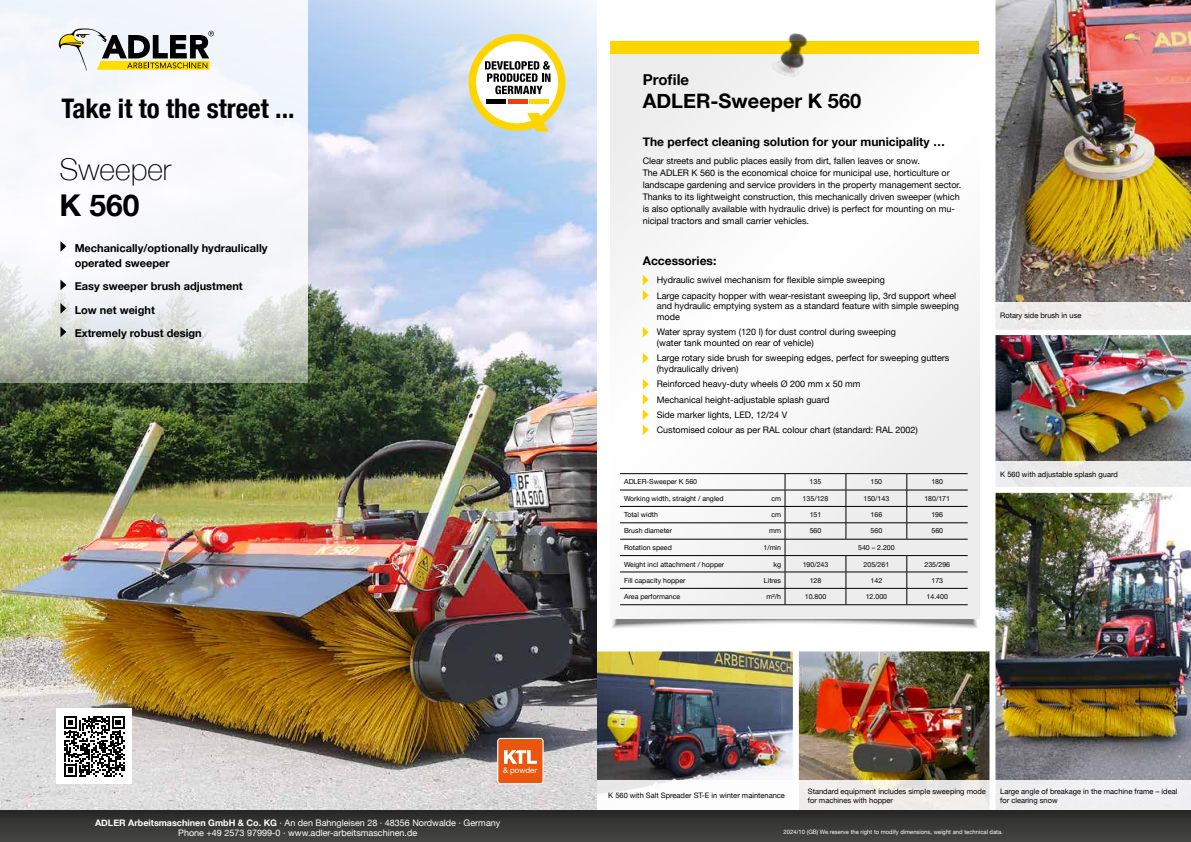
<style>
.page{position:relative;width:1191px;height:842px;background:#fff}
.page>*{position:absolute;margin:0;border:0;box-sizing:border-box;transform-origin:0 0}
.t1{font:100 30px "Helvetica Neue";color:#000}
.t2{font:700 30px "Helvetica Neue";color:#000}
.t3{font:700 condensed 27px "Helvetica Neue";color:#000}
.t4{font:700 20px "Helvetica Neue";color:#000}
.t5{font:700 15px "Helvetica Neue";color:#000}
.t6{font:700 12px "Helvetica Neue";color:#000}
.t7{font:700 11px/23.5px "Helvetica Neue";color:#000}
.t8{font:9px/12px "Helvetica Neue";color:#000}
.t9{font:9px/10px "Helvetica Neue";color:#fff;text-align:center}
.t10{font:8px "Helvetica Neue LT Std";color:#fff}
.t11{font:7.5px/9px "Helvetica Neue";color:#000}
.t12{font:7px "Helvetica Neue";color:#000}
.t13{font:6px "Helvetica Neue";color:#fff}
.s1{font-weight:700}
</style>
<div class="page">
<img style="left:799px;top:652px;width:190px;height:128px">
<div style="left:791px;top:645px;width:205px;height:175px;border:6px solid #fff"></div>
<img style="left:995px;top:335px;width:196px;height:126px">
<div style="left:992px;top:461px;width:199px;height:27px;background:#ebebeb"></div>
<img style="left:995px;top:0;width:196px;height:330px">
<div style="left:992px;top:302px;width:199px;height:27px;background:#ededed"></div>
<img style="left:989px;top:487px;width:202px;height:293px">
<img style="left:597px;top:652px;width:195px;height:128px">
<div style="left:590px;top:645px;width:209px;height:175px;border:6px solid #fff"></div>
<svg style="left:596px;top:780px;width:595px;height:31px;fill:#f1f0f1"></svg>
<img style="left:0;top:0;width:596px;height:811px">
<div style="left:610px;top:44px;width:369px;height:574px;background:#f9f9f9"></div>
<svg style="left:643px;top:275px;width:5px;height:26px"></svg>
<svg style="left:643px;top:327px;width:5px;height:10px"></svg>
<svg style="left:643px;top:353px;width:5px;height:10px"></svg>
<svg style="left:643px;top:379px;width:5px;height:56px"></svg>
<div style="left:610px;top:42px;width:369px;height:12px;background:#ffd500"></div>
<img style="left:754px;top:33px;width:59px;height:44px">
<svg style="left:612px;top:474px;width:367px;height:155px"></svg>
<hr style="left:620px;top:473px;width:165px;height:1px;background:#000">
<hr style="left:785px;top:473px;width:61px;height:1px;background:#000">
<hr style="left:846px;top:473px;width:60px;height:1px;background:#000">
<hr style="left:906px;top:473px;width:61px;height:1px;background:#000">
<hr style="left:620px;top:604px;width:165px;height:1px;background:#000">
<hr style="left:785px;top:604px;width:61px;height:1px;background:#000">
<hr style="left:846px;top:604px;width:60px;height:1px;background:#000">
<hr style="left:906px;top:604px;width:61px;height:1px;background:#000">
<div style="left:57px;top:709px;width:75px;height:75px;background:#fff"></div>
<svg style="left:64px;top:716px;width:60px;height:60px"></svg>
<div style="left:498px;top:738px;width:45px;height:46px;background:#ea560d;border-radius:3px"></div>
<div style="left:497px;top:738px;width:46px;height:46px;border:1px solid #fff;border-radius:3px"></div>
<svg style="left:504px;top:750px;width:33px;height:14px"></svg>
<svg style="left:0;top:811px;width:595px;height:31px;background:#383736"></svg>
<svg style="left:595px;top:811px;width:596px;height:31px;background:#383736"></svg>
<svg style="left:472px;top:38px;width:90px;height:89px"></svg>
<div style="left:468px;top:34px;width:97px;height:97px;border:7px solid #ffd500;border-radius:50%"></div>
<svg style="left:485px;top:34px;width:80px;height:97px"></svg>
<svg style="left:0;top:0;width:308px;height:383px;fill:#f4f6fb"></svg>
<svg style="left:60px;top:241px;width:6px;height:11px"></svg>
<svg style="left:60px;top:280px;width:6px;height:10px"></svg>
<svg style="left:60px;top:303px;width:6px;height:11px"></svg>
<svg style="left:60px;top:327px;width:6px;height:10px"></svg>
<svg style="left:59px;top:28px;width:155px;height:42px"></svg>
<h2 class="t3" style="left:61px;top:86px;width:235px">Take it to the street ...</h2>
<h1 class="t1" style="left:60px;top:147px;width:113px">Sweeper</h1>
<h1 class="t2" style="left:60px;top:182px;width:82px">K 560</h1>
<p class="t7" style="left:75px;top:241px;width:194px;line-height:15px">Mechanically/optionally hydraulically operated sweeper</p>
<p class="t7" style="left:75px;top:275px;width:170px">Easy sweeper brush adjustment<br>Low net weight<br>Extremely robust design</p>
<p class="t10" style="left:503px;top:765px;width:36px">&amp; powder</p>
<h3 class="t5" style="left:643px;top:67px;width:48px">Profile</h3>
<h3 class="t4" style="left:642px;top:85px;width:220px">ADLER-Sweeper K 560</h3>
<h3 class="t6" style="left:643px;top:133px;width:304px">The perfect cleaning solution for your municipality …</h3>
<p class="t8" style="left:643px;top:155px;width:320px">Clear streets and public places easily from dirt, fallen leaves or snow.<br>The ADLER K 560 is the economical choice for municipal use, horticulture or landscape gardening and service providers in the property management sector.<br>Thanks to its lightweight construction, this mechanically driven sweeper (which is also optionally available with hydraulic drive) is perfect for mounting on mu&shy;nicipal tractors and small carrier vehicles.</p>
<h3 class="t6" style="left:643px;top:252px;width:75px">Accessories:</h3>
<p class="t8" style="left:657px;top:273px;width:301px;line-height:15.2px">Hydraulic swivel mechanism for flexible simple sweeping<br>Large capacity hopper with wear-resistant sweeping lip, 3rd support wheel</p>
<p class="t8" style="left:657px;top:301px;width:303px;line-height:10.8px">and hydraulic emptying system as a standard feature with simple sweeping mode</p>
<p class="t8" style="left:657px;top:327px;width:241px;line-height:10.8px">Water spray system (120 l) for dust control during sweeping (water tank mounted on rear of vehicle)</p>
<p class="t8" style="left:657px;top:353px;width:294px;line-height:10.8px">Large rotary side brush for sweeping edges, perfect for sweeping gutters (hydraulically driven)</p>
<p class="t8" style="left:657px;top:377px;width:262px;line-height:15.2px">Reinforced heavy-duty wheels Ø 200 mm x 50 mm<br>Mechanical height-adjustable splash guard<br>Side marker lights, LED, 12/24 V<br>Customised colour as per RAL colour chart (standard: RAL 2002)</p>
<p class="t12" style="left:624px;top:477px;width:74px">ADLER-Sweeper K 560</p>
<p class="t12" style="left:809px;top:477px;width:13px">135</p>
<p class="t12" style="left:870px;top:477px;width:13px">150</p>
<p class="t12" style="left:931px;top:477px;width:13px">180</p>
<p class="t12" style="left:624px;top:493px;width:101px">Working width, straight / angled</p>
<p class="t12" style="left:771px;top:493px;width:11px">cm</p>
<p class="t12" style="left:802px;top:493px;width:27px">135/128</p>
<p class="t12" style="left:863px;top:493px;width:27px">150/143</p>
<p class="t12" style="left:924px;top:493px;width:27px">180/171</p>
<p class="t12" style="left:624px;top:509px;width:35px">Total width</p>
<p class="t12" style="left:771px;top:509px;width:11px">cm</p>
<p class="t12" style="left:809px;top:509px;width:13px">151</p>
<p class="t12" style="left:870px;top:509px;width:13px">166</p>
<p class="t12" style="left:931px;top:509px;width:13px">196</p>
<p class="t12" style="left:624px;top:526px;width:49px">Brush diameter</p>
<p class="t12" style="left:769px;top:526px;width:13px">mm</p>
<p class="t12" style="left:809px;top:526px;width:13px">560</p>
<p class="t12" style="left:870px;top:526px;width:13px">560</p>
<p class="t12" style="left:931px;top:526px;width:13px">560</p>
<p class="t12" style="left:624px;top:542px;width:49px">Rotation speed</p>
<p class="t12" style="left:763px;top:542px;width:19px">1/min</p>
<p class="t12" style="left:858px;top:542px;width:38px">540 – 2.200</p>
<p class="t12" style="left:624px;top:560px;width:102px">Weight incl attachment / hopper</p>
<p class="t12" style="left:773px;top:560px;width:9px">kg</p>
<p class="t12" style="left:802px;top:560px;width:27px">190/243</p>
<p class="t12" style="left:863px;top:560px;width:27px">205/261</p>
<p class="t12" style="left:924px;top:560px;width:27px">235/296</p>
<p class="t12" style="left:624px;top:575px;width:63px">Fill capacity hopper</p>
<p class="t12" style="left:764px;top:575px;width:19px">Litres</p>
<p class="t12" style="left:809px;top:575px;width:13px">128</p>
<p class="t12" style="left:870px;top:575px;width:13px">142</p>
<p class="t12" style="left:931px;top:575px;width:13px">173</p>
<p class="t12" style="left:624px;top:591px;width:58px">Area performance</p>
<p class="t12" style="left:766px;top:591px;width:16px">m²/h</p>
<p class="t12" style="left:805px;top:591px;width:23px">10.800</p>
<p class="t12" style="left:865px;top:591px;width:23px">12.000</p>
<p class="t12" style="left:926px;top:591px;width:23px">14.400</p>
<p class="t11" style="left:1000px;top:312px;width:83px">Rotary side brush in use</p>
<p class="t11" style="left:1000px;top:470px;width:119px">K 560 with adjustable splash guard</p>
<p class="t11" style="left:608px;top:792px;width:178px">K 560 with Salt Spreader ST-E in winter maintenance</p>
<p class="t11" style="left:808px;top:787px;width:179px">Standard equipment includes simple sweeping mode for machines with hopper</p>
<p class="t11" style="left:1000px;top:787px;width:179px">Large angle of breakage in the machine frame – ideal for clearing snow</p>
<p class="t9" style="left:95px;top:818px;width:407px"><span class="s1">ADLER Arbeitsmaschinen GmbH &amp; Co. KG</span> · An den Bahngleisen 28 · 48356 Nordwalde · Germany<br>Phone +49 2573 97999-0 · www.adler-arbeitsmaschinen.de</p>
<p class="t13" style="left:783px;top:827px;width:221px">2024/10 (GB) We reserve the right to modify dimensions, weight and technical data.</p>
</div>
